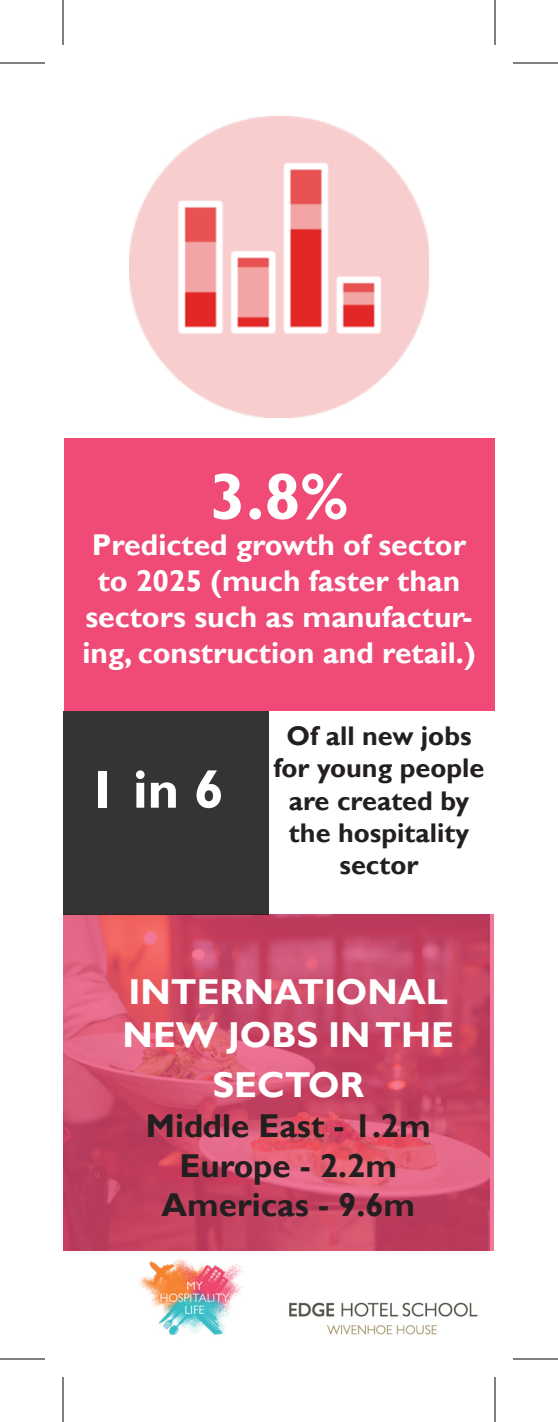
<style>
.page{position:relative;width:558px;height:1422px;background:#fff}
.page>*{position:absolute;margin:0;border:0;box-sizing:border-box;transform-origin:0 0}
.t1{font:700 66px "Gill Sans";color:#fff}
.t2{font:700 54px "Gill Sans";color:#fff}
.t3{font:700 36px/43.2px "Gill Sans";color:#fff}
.t4{font:700 33px "Gill Sans";color:#231f20}
.t5{font:700 30px/36px "Gill Sans";color:#fff;text-align:center}
.t6{font:700 27px/32.4px "Gill Sans";color:#231f20;text-align:center}
</style>
<div class="page">
<img style="left:129px;top:117px;width:300px;height:300px">
<div style="left:64px;top:439px;width:430px;height:272px;background:#f04a76"></div>
<svg style="left:64px;top:914px;width:430px;height:337px;background:#ce4d69"></svg>
<img style="left:289px;top:1302px;width:189px;height:33px">
<img style="left:138px;top:1257px;width:105px;height:79px">
<div style="left:63px;top:711px;width:206px;height:203px;background:#363334"></div>
<hr style="left:0;top:62px;width:45px;height:2px;background:#000">
<hr style="left:513px;top:62px;width:45px;height:2px;background:#000">
<hr style="left:0;top:1358px;width:45px;height:2px;background:#000">
<hr style="left:513px;top:1358px;width:45px;height:2px;background:#000">
<hr style="left:62px;top:0;width:2px;height:45px;background:#000">
<hr style="left:62px;top:1377px;width:2px;height:45px;background:#000">
<hr style="left:494px;top:0;width:2px;height:45px;background:#000">
<hr style="left:494px;top:1377px;width:2px;height:45px;background:#000">
<p class="t1" style="left:210px;top:457px;width:140px">3.8%</p>
<p class="t5" style="left:82px;top:528px;width:395px">Predicted growth of sector to 2025 (much faster than sectors such as manufactur&shy;ing, construction and retail.)</p>
<p class="t2" style="left:88px;top:757px;width:137px">1 in 6</p>
<p class="t6" style="left:274px;top:720px;width:212px">Of all new jobs for young people are created by the hospitality sector</p>
<p class="t3" style="left:123px;top:971px;width:333px">INTERNATIONAL<br>NEW JOBS IN THE</p>
<p class="t3" style="left:212px;top:1065px;width:153px">SECTOR</p>
<p class="t4" style="left:146px;top:1106px;width:286px">Middle East - 1.2m</p>
<p class="t4" style="left:180px;top:1146px;width:219px">Europe - 2.2m</p>
<p class="t4" style="left:161px;top:1185px;width:255px">Americas - 9.6m</p>
</div>
